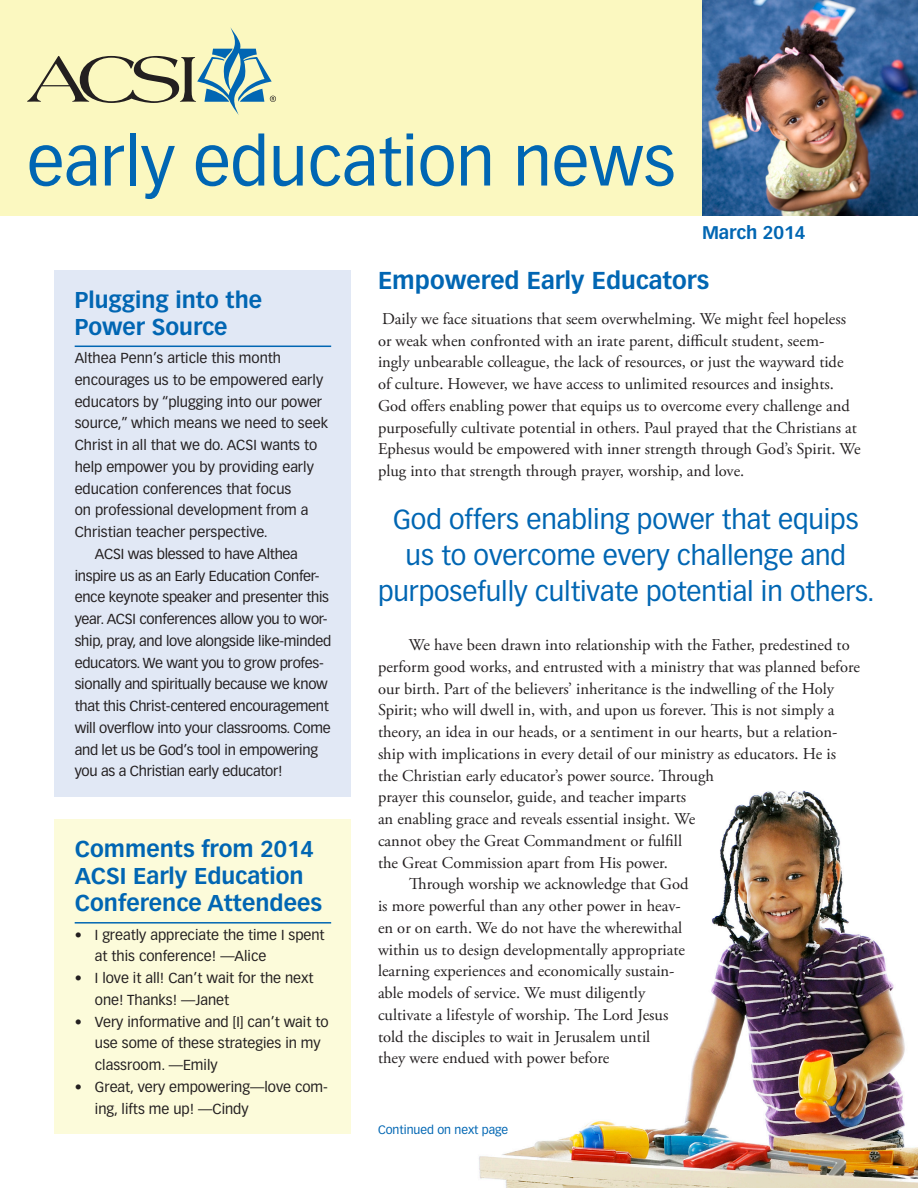
<style>
.page{position:relative;width:918px;height:1188px;background:#fff}
.page>*{position:absolute;margin:0;border:0;box-sizing:border-box;transform-origin:0 0}
.t1{font:66.9px "Vectora LT Std";color:#0066b3}
.Pull_Quote{font:27px/36px "Vectora LT Std";letter-spacing:-.005em;color:#0166b3;text-align:center}
.Article_Title{font:700 24px "Vectora LT Std";color:#0166b3}
.Article_Title-2{font:700 22.5px/27px "Vectora LT Std";color:#0166b3}
.t2{font:700 18px "Vectora LT Std";color:#0166b3}
.Main_Article_Text{font:16.5px/21.8px "Adobe Garamond Pro";color:#231f20}
.Main_Article_Text-2{font:14.25px/21.8px "Vectora LT Std";letter-spacing:-.02em;color:#231f20}
.Article_Title-3{font:14.25px/21.8px "Vectora LT Std";color:#231f20}
.Main_Article_Text-3{font:14.25px/21.8px "Vectora LT Std";color:#231f20}
.Main_Article_Text-4{font:12px "Vectora LT Std";color:#0166b3}
</style>
<div class="page">
<img style="left:479px;top:790px;width:439px;height:398px">
<div style="left:0;top:0;width:918px;height:216px;background:#fbf8c0"></div>
<img style="left:702px;top:0;width:216px;height:216px">
<svg style="left:27px;top:27px;width:249px;height:88px"></svg>
<div style="left:54px;top:270px;width:297px;height:527px;background:#e1e8f5"></div>
<hr style="left:75px;top:346px;width:256px;height:1px;background:#0166b3">
<div style="left:54px;top:820px;width:297px;height:314px;background:#fcfbda"></div>
<hr style="left:75px;top:922px;width:256px;height:2px;background:#0166b3">
<p class="t1" style="left:27px;top:123px;width:650px">early education news</p>
<p class="t2" style="left:702px;top:222px;width:105px">March 2014</p>
<p class="Article_Title-2" style="left:75px;top:286px;width:189px">Plugging into the<br>Power Source</p>
<p class="Article_Title-3" style="left:75px;top:347px;width:255px">Althea Penn’s article this month encourages us to be empowered early educators by “plugging into our power source,” which means we need to seek Christ in all that we do. ACSI wants to help empower you by providing early education conferences that focus<br>on professional development from a Christian teacher perspective.</p>
<p class="Main_Article_Text-2" style="left:75px;top:543px;width:258px;text-indent:20px">ACSI was blessed to have Althea inspire us as an Early Education Confer&shy;ence keynote speaker and presenter this year. ACSI conferences allow you to wor&shy;ship, pray, and love alongside like-minded educators. We want you to grow profes&shy;sionally and spiritually because we know that this Christ-centered encouragement will overflow into your classrooms. Come and let us be God’s tool in empowering you as a Christian early educator!</p>
<p class="Article_Title-2" style="left:75px;top:836px;width:249px">Comments from 2014<br>ACSI Early Education<br>Conference Attendees</p>
<p class="Main_Article_Text-3" style="left:95px;top:924px;width:231px;text-indent:-20px">• I greatly appreciate the time I spent at this conference! —Alice</p>
<p class="Main_Article_Text-3" style="left:95px;top:967px;width:220px;text-indent:-20px">• I love it all! Can’t wait for the next one! Thanks! —Janet</p>
<p class="Main_Article_Text-3" style="left:95px;top:1011px;width:235px;text-indent:-20px">• Very informative and [I] can’t wait to use some of these strategies in my classroom. —Emily</p>
<p class="Main_Article_Text-3" style="left:95px;top:1076px;width:235px;text-indent:-20px">• Great, very empowering—love com&shy;ing, lifts me up! —Cindy</p>
<p class="Article_Title" style="left:378px;top:266px;width:333px">Empowered Early Educators</p>
<p class="Main_Article_Text" style="left:378px;top:308px;width:484px">Daily we face situations that seem overwhelming. We might feel hopeless<br>or weak when confronted with an irate parent, difficult student, seem-<br>ingly unbearable colleague, the lack of resources, or just the wayward tide<br>of culture. However, we have access to unlimited resources and insights.<br>God offers enabling power that equips us to overcome every challenge and purposefully cultivate potential in others. Paul prayed that the Christians at Ephesus would be empowered with inner strength through God’s Spirit. We plug into that strength through prayer, worship, and love.</p>
<p class="Pull_Quote" style="left:378px;top:501px;width:498px">God offers enabling power that equips us to overcome every challenge and purposefully cultivate potential in others.</p>
<p class="Main_Article_Text" style="left:378px;top:635px;width:483px;text-indent:31px">We have been drawn into relationship with the Father, predestined to perform good works, and entrusted with a ministry that was planned before our birth. Part of the believers’ inheritance is the indwelling of the Holy Spirit; who will dwell in, with, and upon us forever. This is not simply a theory, an idea in our heads, or a sentiment in our hearts, but a relation&shy;ship with implications in every detail of our ministry as educators. He is the Christian early educator’s power source. Through<br>prayer this counselor, guide, and teacher imparts<br>an enabling grace and reveals essential insight. We<br>cannot obey the Great Commandment or fulfill<br>the Great Commission apart from His power.</p>
<p class="Main_Article_Text" style="left:378px;top:874px;width:312px;text-indent:31px">Through worship we acknowledge that God is more powerful than any other power in heav&shy;en or on earth. We do not have the wherewithal within us to design developmentally appropriate learning experiences and economically sustain&shy;able models of service. We must diligently cultivate a lifestyle of worship. The Lord Jesus told the disciples to wait in Jerusalem until<br>they were endued with power before</p>
<p class="Main_Article_Text-4" style="left:378px;top:1123px;width:132px">Continued on next page</p>
</div>
